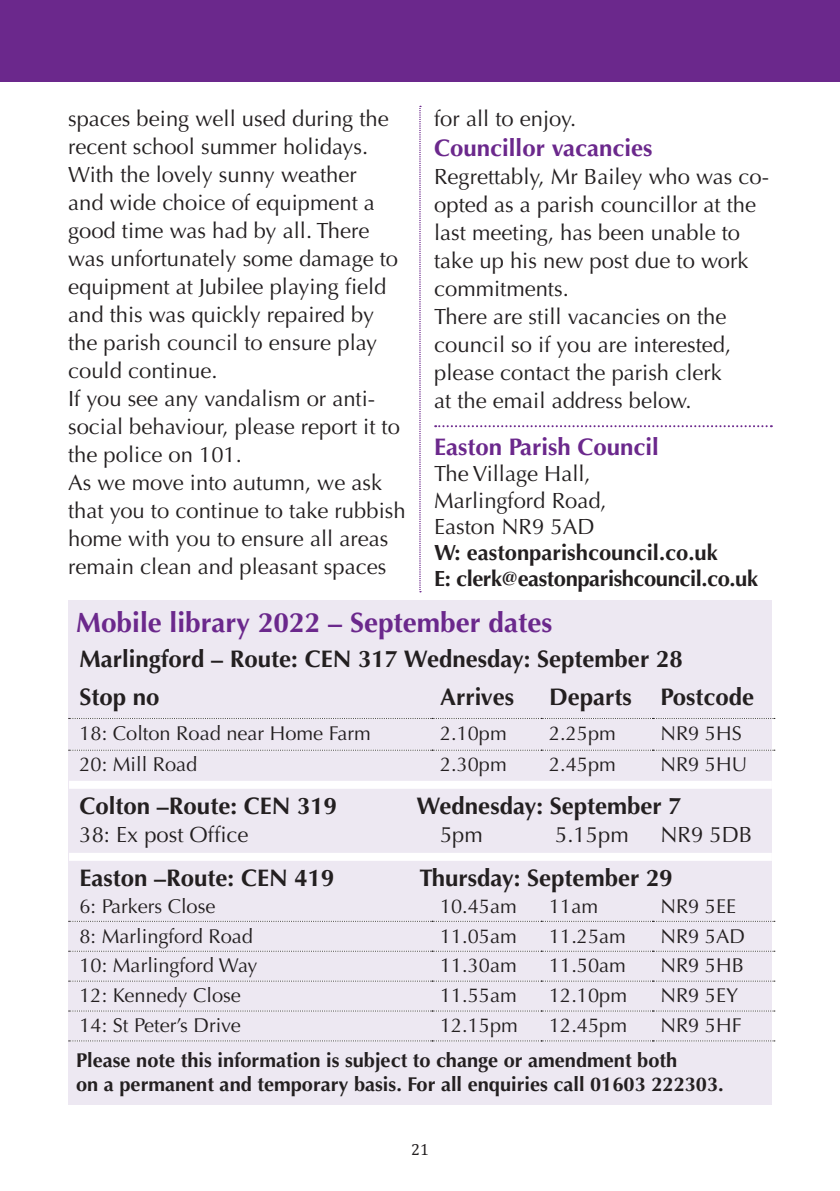
<style>
.page{position:relative;width:840px;height:1191px;background:#fff}
.page>*{position:absolute;margin:0;border:0;box-sizing:border-box;transform-origin:0 0}
.t1{font:700 28px "Optima";color:#6b288c}
.t2{font:700 24px/38.2px "Optima";color:#231f20}
.t3{font:700 24px "Optima";color:#6b288c}
.t4{font:22px/28px "Optima";color:#231f20}
.t5{font:700 22px/26.2px "Optima";letter-spacing:-.02em;color:#231f20}
.t6{font:20px "Optima";color:#231f20}
.t7{font:700 20px/24px "Optima";color:#231f20}
.t8{font:16px "Cambria";color:#231f20}
</style>
<div class="page">
<svg style="left:435px;top:425px;width:336px;height:2px"></svg>
<svg style="left:419px;top:106px;width:2px;height:486px"></svg>
<div style="left:0;top:0;width:839px;height:81px;background:#6b288c"></div>
<div style="left:68px;top:600px;width:703px;height:505px;background:#ede8f2"></div>
<svg style="left:69px;top:920px;width:705px;height:1px"></svg>
<svg style="left:69px;top:950px;width:705px;height:1px"></svg>
<svg style="left:69px;top:980px;width:705px;height:1px"></svg>
<svg style="left:69px;top:1010px;width:705px;height:1px"></svg>
<svg style="left:69px;top:1040px;width:705px;height:1px"></svg>
<svg style="left:69px;top:718px;width:705px;height:1px"></svg>
<svg style="left:69px;top:749px;width:705px;height:1px"></svg>
<div style="left:69px;top:781px;width:702px;height:8px;background:#fff"></div>
<div style="left:69px;top:853px;width:702px;height:8px;background:#fff"></div>
<p class="t4" style="left:68px;top:105px;width:339px">spaces being well used during the recent school summer holidays.<br>With the lovely sunny weather<br>and wide choice of equipment a good time was had by all. There was unfortunately some damage to equipment at Jubilee playing field and this was quickly repaired by the parish council to ensure play could continue.<br>If you see any vandalism or anti&shy;social behaviour, please report it to the police on 101.<br>As we move into autumn, we ask that you to continue to take rubbish home with you to ensure all areas remain clean and pleasant spaces</p>
<p class="t4" style="left:434px;top:105px;width:144px">for all to enjoy.</p>
<p class="t3" style="left:434px;top:134px;width:220px">Councillor vacancies</p>
<p class="t4" style="left:434px;top:163px;width:336px">Regrettably, Mr Bailey who was co&shy;opted as a parish councillor at the last meeting, has been unable to take up his new post due to work commitments.<br>There are still vacancies on the council so if you are interested, please contact the parish clerk<br>at the email address below.</p>
<p class="t3" style="left:434px;top:433px;width:226px">Easton Parish Council</p>
<p class="t4" style="left:434px;top:461px;width:174px;line-height:26.2px">The Village Hall,<br>Marlingford Road,<br>Easton NR9 5AD</p>
<p class="t5" style="left:434px;top:540px;width:325px">W: eastonparishcouncil.co.uk<br>E: clerk@eastonparishcouncil.co.uk</p>
<p class="t1" style="left:76px;top:606px;width:477px">Mobile library 2022 – September dates</p>
<p class="t2" style="left:79px;top:640px;width:604px">Marlingford – Route: CEN 317 Wednesday: September 28<br>Stop no</p>
<p class="t2" style="left:440px;top:678px;width:75px">Arrives</p>
<p class="t2" style="left:549px;top:678px;width:206px">Departs Postcode</p>
<p class="t6" style="left:79px;top:721px;width:293px">18: Colton Road near Home Farm</p>
<p class="t6" style="left:440px;top:721px;width:68px">2.10pm</p>
<p class="t6" style="left:549px;top:721px;width:68px">2.25pm</p>
<p class="t6" style="left:660px;top:721px;width:83px">NR9 5HS</p>
<p class="t6" style="left:79px;top:753px;width:119px">20: Mill Road</p>
<p class="t6" style="left:440px;top:753px;width:68px">2.30pm</p>
<p class="t6" style="left:549px;top:753px;width:68px">2.45pm</p>
<p class="t6" style="left:660px;top:753px;width:88px">NR9 5HU</p>
<p class="t2" style="left:79px;top:786px;width:259px">Colton –Route: CEN 319</p>
<p class="t2" style="left:416px;top:786px;width:267px">Wednesday: September 7</p>
<p class="t4" style="left:79px;top:821px;width:170px">38: Ex post Office</p>
<p class="t4" style="left:440px;top:821px;width:44px">5pm</p>
<p class="t4" style="left:555px;top:821px;width:75px">5.15pm</p>
<p class="t4" style="left:660px;top:821px;width:93px">NR9 5DB</p>
<p class="t2" style="left:79px;top:858px;width:256px">Easton –Route: CEN 419</p>
<p class="t2" style="left:419px;top:858px;width:254px">Thursday: September 29</p>
<p class="t6" style="left:79px;top:894px;width:137px">6: Parkers Close</p>
<p class="t6" style="left:440px;top:894px;width:78px">10.45am</p>
<p class="t6" style="left:549px;top:894px;width:50px">11am</p>
<p class="t6" style="left:660px;top:894px;width:77px">NR9 5EE</p>
<p class="t6" style="left:79px;top:924px;width:175px">8: Marlingford Road</p>
<p class="t6" style="left:440px;top:924px;width:78px">11.05am</p>
<p class="t6" style="left:549px;top:924px;width:78px">11.25am</p>
<p class="t6" style="left:660px;top:924px;width:86px">NR9 5AD</p>
<p class="t6" style="left:79px;top:954px;width:179px">10: Marlingford Way</p>
<p class="t6" style="left:440px;top:954px;width:78px">11.30am</p>
<p class="t6" style="left:549px;top:954px;width:78px">11.50am</p>
<p class="t6" style="left:660px;top:954px;width:85px">NR9 5HB</p>
<p class="t6" style="left:79px;top:984px;width:163px">12: Kennedy Close</p>
<p class="t6" style="left:440px;top:984px;width:78px">11.55am</p>
<p class="t6" style="left:549px;top:984px;width:79px">12.10pm</p>
<p class="t6" style="left:660px;top:984px;width:79px">NR9 5EY</p>
<p class="t6" style="left:79px;top:1013px;width:163px">14: St Peter’s Drive</p>
<p class="t6" style="left:440px;top:1013px;width:79px">12.15pm</p>
<p class="t6" style="left:549px;top:1013px;width:79px">12.45pm</p>
<p class="t6" style="left:660px;top:1013px;width:83px">NR9 5HF</p>
<p class="t7" style="left:76px;top:1048px;width:648px">Please note this information is subject to change or amendment both<br>on a permanent and temporary basis. For all enquiries call 01603 222303.</p>
<p class="t8" style="left:411px;top:1139px;width:19px">21</p>
</div>
